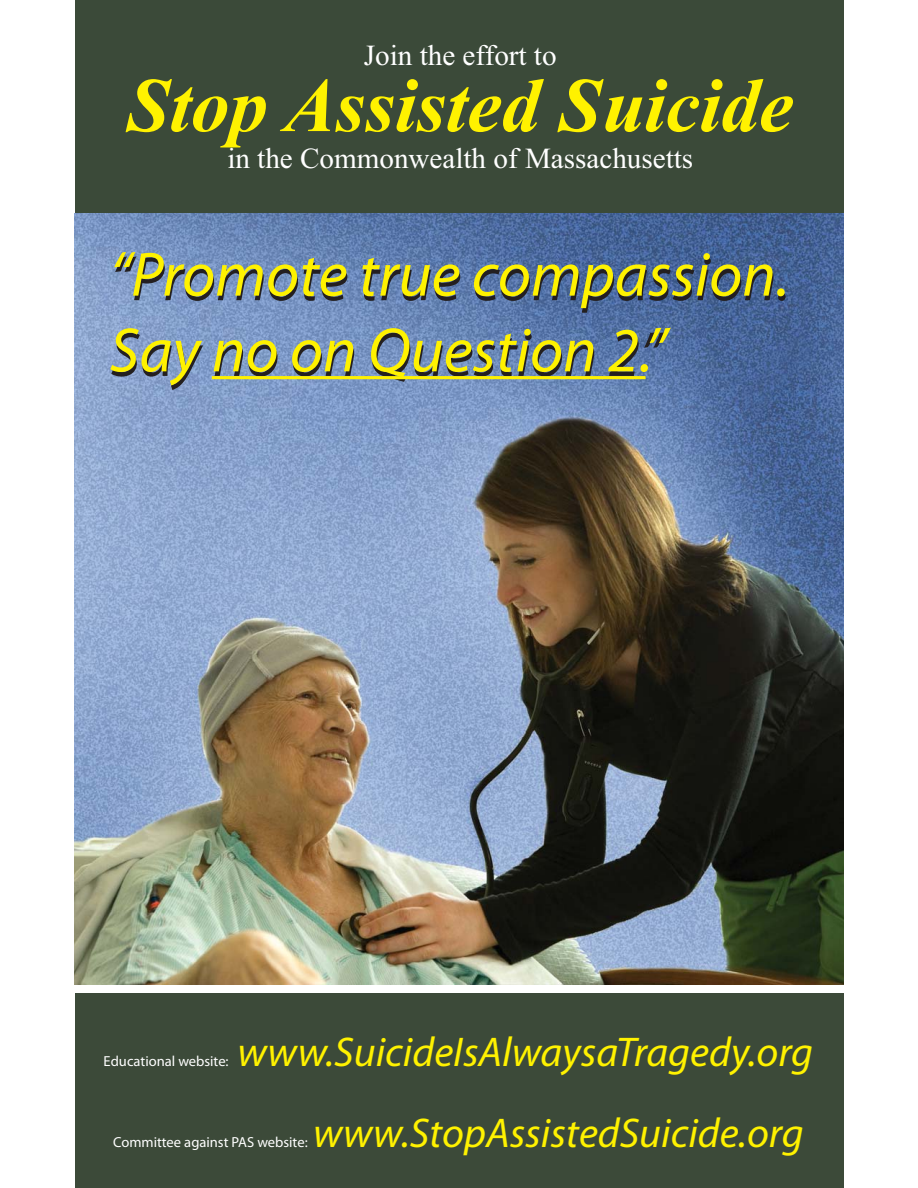
<style>
.page{position:relative;width:918px;height:1188px;background:#fff}
.page>*{position:absolute;margin:0;border:0;box-sizing:border-box;transform-origin:0 0}
.t1{font:italic 700 76.65px "Times New Roman";color:#fff200}
.t2{font:italic 63.15px/75.8px "Myriad Pro";color:#fff200}
.t3{font:italic 41.7px "Myriad Pro";color:#fff200}
.t4{font:29.1px "Times New Roman";color:#fff}
.t5{font:14.55px "Myriad Pro";color:#fff}
</style>
<div class="page">
<div style="left:75px;top:0;width:768px;height:221px;background:#3b4a39"></div>
<div style="left:75px;top:993px;width:768px;height:195px;background:#3c4a39"></div>
<img style="left:75px;top:214px;width:768px;height:770px">
<hr style="left:212px;top:376px;width:434px;height:3px;background:#fff200">
<p class="t4" style="left:364px;top:38px;width:194px">Join the effort to</p>
<h1 class="t1" style="left:127px;top:60px;width:668px">Stop Assisted Suicide</h1>
<p class="t4" style="left:227px;top:141px;width:467px">in the Commonwealth of Massachusetts</p>
<h2 class="t2" style="left:110px;top:241px;width:681px">“Promote true compassion.<br>Say no on Question 2.”</h2>
<p class="t5" style="left:104px;top:1055px;width:127px">Educational website:</p>
<p class="t3" style="left:237px;top:1035px;width:577px">www.SuicideIsAlwaysaTragedy.org</p>
<p class="t5" style="left:113px;top:1136px;width:196px">Committee against PAS website:</p>
<p class="t3" style="left:313px;top:1117px;width:492px">www.StopAssistedSuicide.org</p>
</div>
